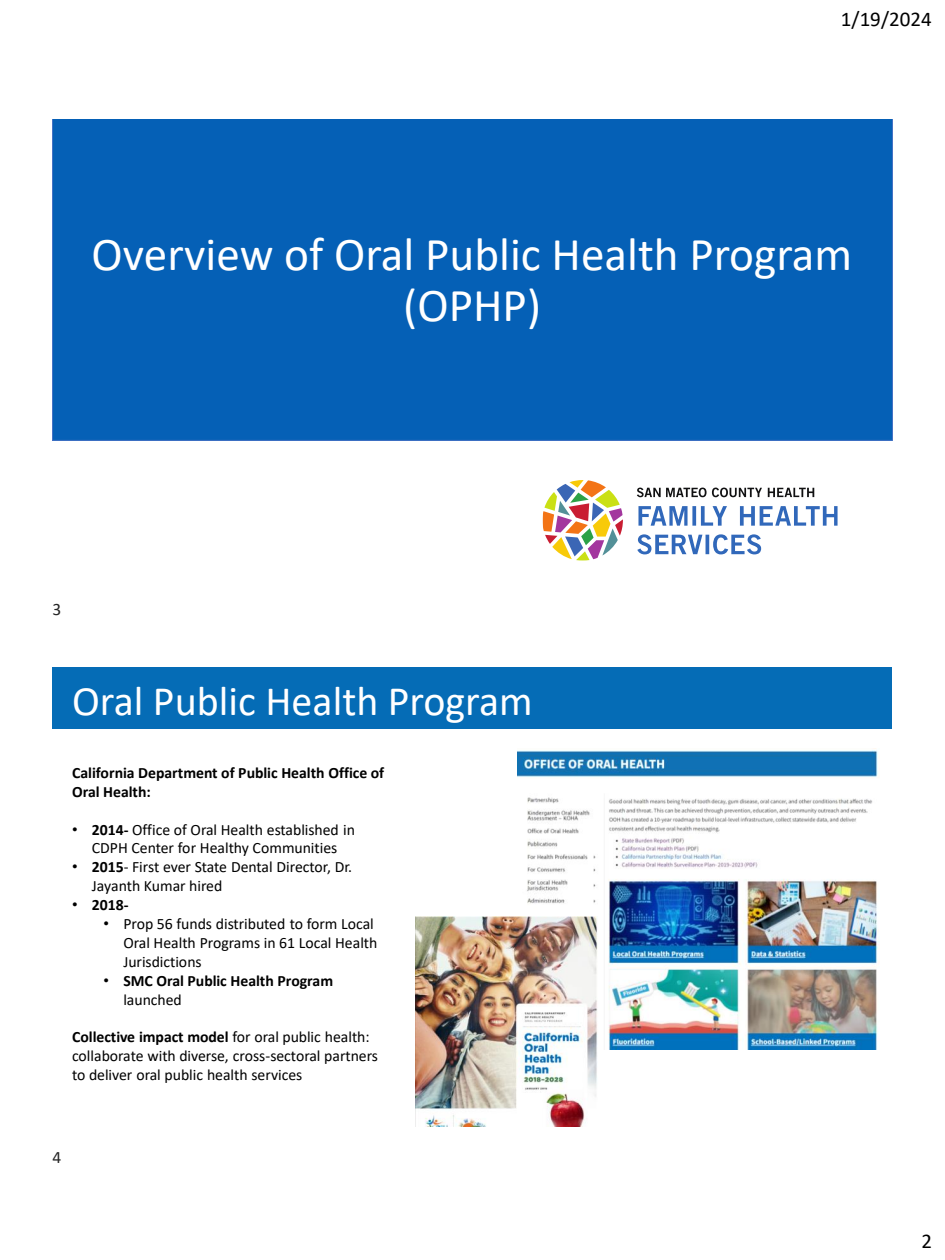
<style>
.page{position:relative;width:945px;height:1260px;background:#fff}
.page>*{position:absolute;margin:0;border:0;box-sizing:border-box;transform-origin:0 0}
.t1{font:47.25px/51.1px "Calibri";color:#fff;text-align:center}
.t2{font:42px "Calibri";color:#fff}
.t3{font:21px "Calibri";color:#000}
.t4{font:17.5px "Calibri";color:#262626}
.t5{font:15.75px/18.9px "Calibri";letter-spacing:-.005em;color:#000}
.t6{font:700 15.75px/18.9px "Calibri";color:#000}
.s1{font-family:"Arial"}
.s2{font-weight:700}
.s3{font-family:"Arial";font-weight:400}
.s4{font-weight:400}
</style>
<div class="page">
<div style="left:52px;top:120px;width:840px;height:321px;background:#0560b6"></div>
<svg style="left:542px;top:480px;width:81px;height:81px"></svg>
<svg style="left:637px;top:488px;width:125px;height:9px"></svg>
<svg style="left:768px;top:488px;width:46px;height:9px"></svg>
<svg style="left:638px;top:506px;width:89px;height:20px"></svg>
<svg style="left:740px;top:506px;width:98px;height:20px"></svg>
<svg style="left:637px;top:534px;width:124px;height:20px"></svg>
<div style="left:52px;top:668px;width:840px;height:61px;background:#056cb6"></div>
<img style="left:518px;top:748px;width:361px;height:302px">
<img style="left:415px;top:916px;width:187px;height:211px">
<h3 class="t3" style="left:841px;top:10px;width:93px">1/19/2024</h3>
<p class="t1" style="left:92px;top:233px;width:762px">Overview of Oral Public Health Program (OPHP)</p>
<p class="t4" style="left:52px;top:602px;width:10px">3</p>
<p class="t2" style="left:72px;top:683px;width:462px">Oral Public Health Program</p>
<p class="t6" style="left:72px;top:764px;width:313px">California Department of Public Health Office of<br>Oral Health:</p>
<p class="t5" style="left:72px;top:821px;width:284px;text-align:center"><span class="s1">•</span> <span class="s2">2014-</span> Office of Oral Health established in<br>CDPH Center for Healthy Communities</p>
<p class="t5" style="left:92px;top:859px;width:262px;text-indent:-20px"><span class="s1">•</span> <span class="s2">2015</span>- First ever State Dental Director, Dr.<br>Jayanth Kumar hired</p>
<p class="t6" style="left:72px;top:897px;width:58px"><span class="s3">•</span> 2018-</p>
<p class="t5" style="left:123px;top:916px;width:256px;text-indent:-20px"><span class="s1">•</span> Prop 56 funds distributed to form Local<br>Oral Health Programs in 61 Local Health<br>Jurisdictions</p>
<p class="t6" style="left:123px;top:972px;width:211px;text-indent:-20px"><span class="s3">•</span> SMC Oral Public Health Program <span class="s4">launched</span></p>
<p class="t5" style="left:72px;top:1029px;width:308px"><span class="s2">Collective impact model</span> for oral public health: collaborate with diverse, cross-sectoral partners to deliver oral public health services</p>
<p class="t4" style="left:52px;top:1150px;width:10px">4</p>
<h3 class="t3" style="left:921px;top:1233px;width:12px">2</h3>
</div>
